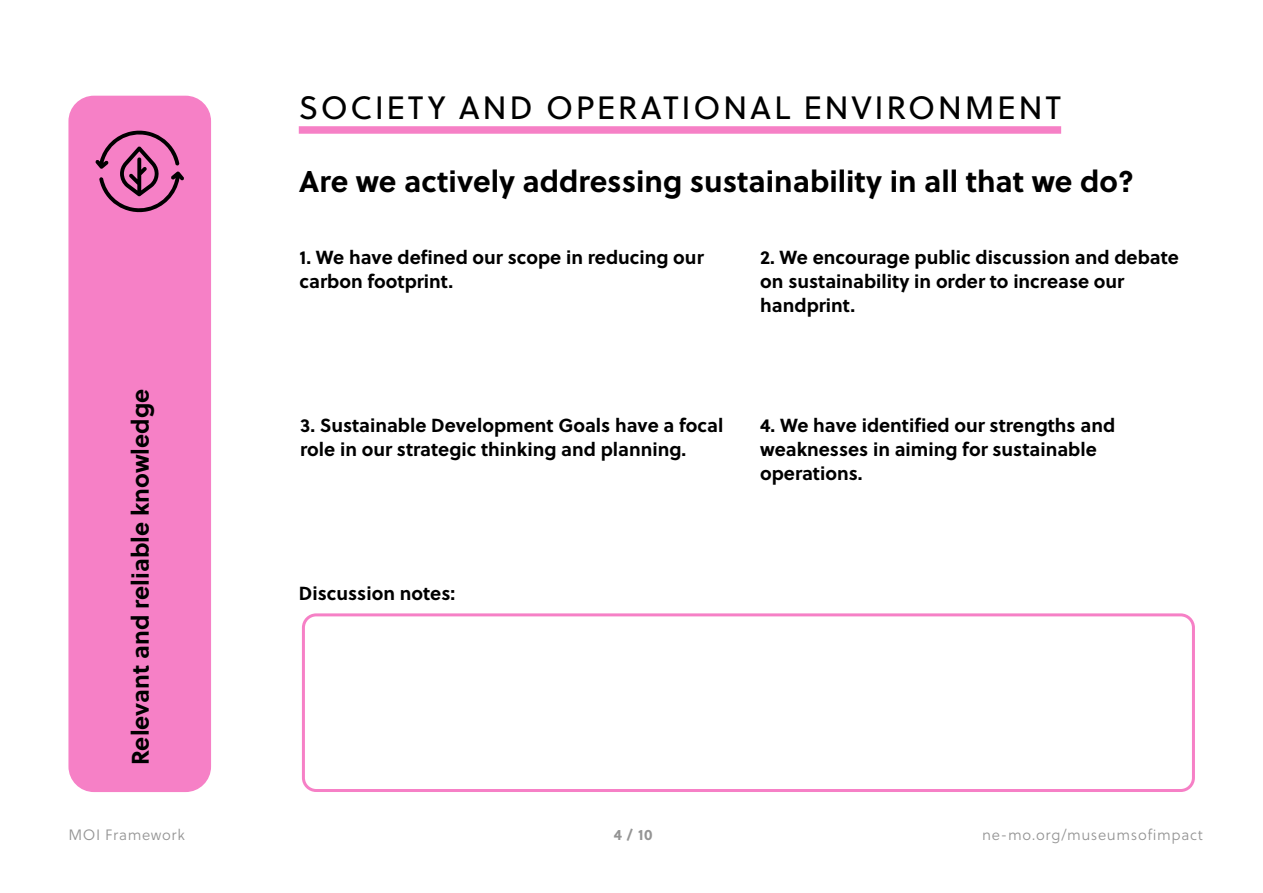
<style>
.page{position:relative;width:1263px;height:893px;background:#fff}
.page>*{position:absolute;margin:0;border:0;box-sizing:border-box;transform-origin:0 0}
.subheader_impact{font:32.25px "Soleil";letter-spacing:.08em;color:#000}
.question_no_underlin{font:700 30px "Soleil";color:#000}
.t1{font:700 24px "Soleil";color:#000}
.statements{font:700 18.9px/24px "Soleil";color:#000}
.t2{font:15px "Soleil Lt";letter-spacing:.04em;color:#949494}
.t3{font:700 15px "Soleil";color:#949494}
</style>
<div class="page">
<div style="left:68px;top:96px;width:143px;height:696px;background:#f680c6;border-radius:26px"></div>
<svg style="left:95px;top:130px;width:89px;height:83px"></svg>
<div style="left:299px;top:126px;width:762px;height:8px;background:#f680c6"></div>
<div style="left:302px;top:613px;width:893px;height:179px;border:3px solid #f680c6;border-radius:13px"></div>
<p class="subheader_impact" style="left:299px;top:85px;width:764px">SOCIETY AND OPERATIONAL ENVIRONMENT</p>
<h3 class="question_no_underlin" style="left:299px;top:158px;width:837px">Are we actively addressing sustainability in all that we do?</h3>
<p class="t1" style="left:122px;top:765px;width:378px;rotate:-90deg">Relevant and reliable knowledge</p>
<p class="statements" style="left:300px;top:244px;width:406px">1. We have defined our scope in reducing our carbon footprint.</p>
<p class="statements" style="left:760px;top:244px;width:420px">2. We encourage public discussion and debate on sustainability in order to increase our handprint.</p>
<p class="statements" style="left:300px;top:412px;width:425px">3. Sustainable Development Goals have a focal role in our strategic thinking and planning.</p>
<p class="statements" style="left:760px;top:412px;width:357px">4. We have identified our strengths and weaknesses in aiming for sustainable operations.</p>
<p class="statements" style="left:299px;top:580px;width:158px">Discussion notes:</p>
<p class="t2" style="left:68px;top:824px;width:118px">MOI Framework</p>
<p class="t3" style="left:614px;top:823px;width:40px">4 / 10</p>
<p class="t2" style="left:982px;top:824px;width:222px">ne-mo.org/museumsofimpact</p>
</div>
